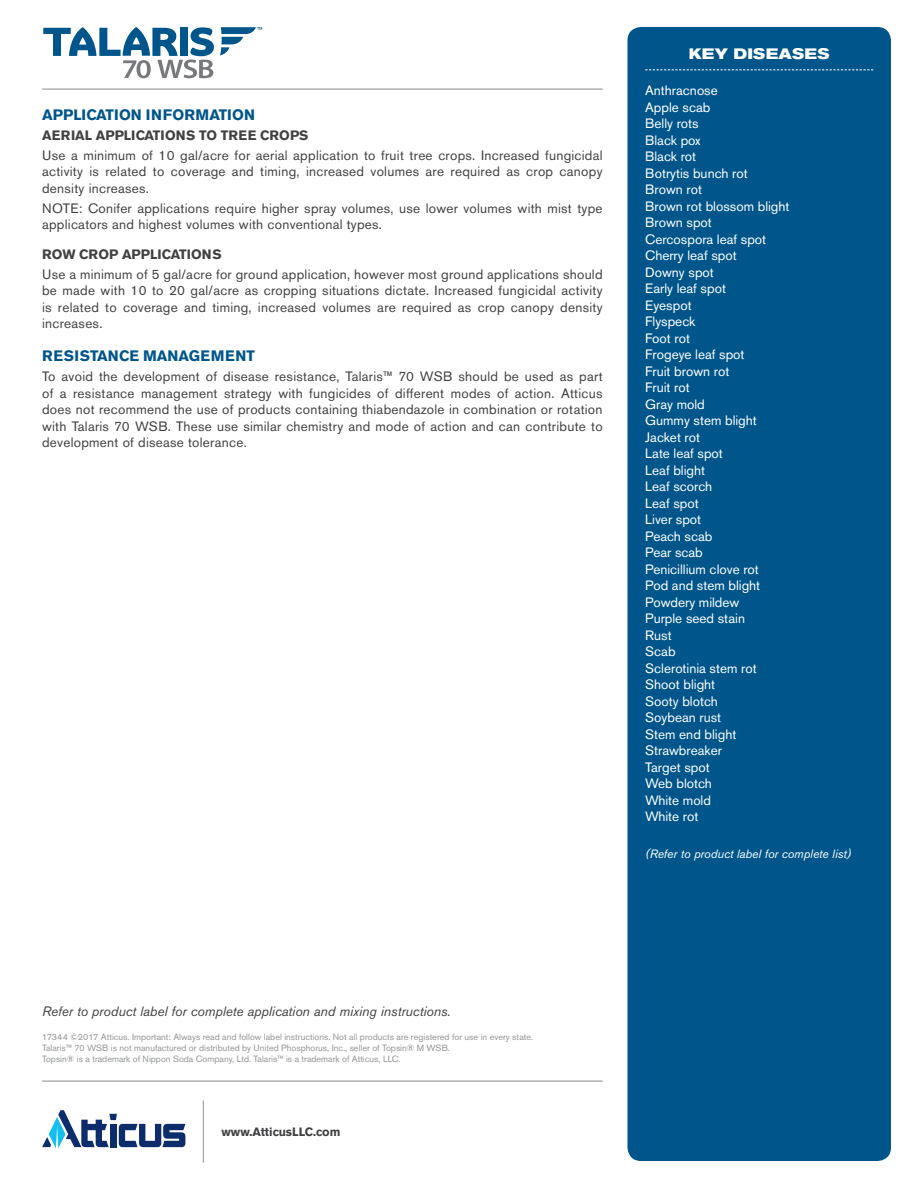
<style>
.page{position:relative;width:918px;height:1188px;background:#fff}
.page>*{position:absolute;margin:0;border:0;box-sizing:border-box;transform-origin:0 0}
.t1{font:700 15px "Akzidenz Grotesk BE";color:#00558b}
.t2{font:700 expanded 15px "Akzidenz Grotesk BE";letter-spacing:.02em;color:#fff}
.t3{font:13.5px/16.5px "Akzidenz Grotesk BE";letter-spacing:.02em;color:#414042;text-align:justify}
.t4{font:13.5px/16.5px "Akzidenz Grotesk BE";color:#fff}
.t5{font:italic 13.5px "Akzidenz Grotesk BE";color:#414042}
.t6{font:700 13.5px "Akzidenz Grotesk BE";color:#414042}
.t7{font:italic 12px "Akzidenz Grotesk BE";color:#fff}
.t8{font:700 12px "Akzidenz Grotesk BE";color:#414042}
.t9{font:9px/10.8px "Akzidenz Grotesk BE";color:#939598}
</style>
<div class="page">
<svg style="left:43px;top:27px;width:171px;height:51px"></svg>
<svg style="left:220px;top:27px;width:42px;height:28px"></svg>
<hr style="left:42px;top:89px;width:561px;height:1px;background:#939598">
<hr style="left:42px;top:1081px;width:561px;height:1px;background:#939598">
<hr style="left:203px;top:1100px;width:1px;height:63px;background:#939598">
<svg style="left:42px;top:1110px;width:143px;height:38px"></svg>
<div style="left:627px;top:27px;width:264px;height:1134px;background:#00558b;border-radius:14px"></div>
<svg style="left:645px;top:69px;width:228px;height:1px"></svg>
<p class="t1" style="left:42px;top:106px;width:214px">APPLICATION INFORMATION</p>
<p class="t6" style="left:42px;top:128px;width:268px">AERIAL APPLICATIONS TO TREE CROPS</p>
<p class="t3" style="left:42px;top:147px;width:562px">Use a minimum of 10 gal/acre for aerial application to fruit tree crops. Increased fungicidal activity is related to coverage and timing, increased volumes are required as crop canopy density increases.</p>
<p class="t3" style="left:42px;top:200px;width:562px">NOTE: Conifer applications require higher spray volumes, use lower volumes with mist type applicators and highest volumes with conventional types.</p>
<p class="t6" style="left:42px;top:247px;width:181px">ROW CROP APPLICATIONS</p>
<p class="t3" style="left:42px;top:266px;width:562px">Use a minimum of 5 gal/acre for ground application, however most ground applications should be made with 10 to 20 gal/acre as cropping situations dictate. Increased fungicidal activity is related to coverage and timing, increased volumes are required as crop canopy density increases.</p>
<p class="t1" style="left:42px;top:347px;width:214px">RESISTANCE MANAGEMENT</p>
<p class="t3" style="left:42px;top:368px;width:562px">To avoid the development of disease resistance, Talaris™ 70 WSB should be used as part of a resistance management strategy with fungicides of different modes of action. Atticus does not recommend the use of products containing thiabendazole in combination or rotation with Talaris 70 WSB. These use similar chemistry and mode of action and can contribute to development of disease tolerance.</p>
<p class="t2" style="left:689px;top:45px;width:142px">KEY DISEASES</p>
<p class="t4" style="left:645px;top:82px;width:146px">Anthracnose<br>Apple scab<br>Belly rots<br>Black pox<br>Black rot<br>Botrytis bunch rot<br>Brown rot<br>Brown rot blossom blight<br>Brown spot<br>Cercospora leaf spot<br>Cherry leaf spot<br>Downy spot<br>Early leaf spot<br>Eyespot<br>Flyspeck<br>Foot rot<br>Frogeye leaf spot<br>Fruit brown rot<br>Fruit rot<br>Gray mold<br>Gummy stem blight<br>Jacket rot<br>Late leaf spot<br>Leaf blight<br>Leaf scorch<br>Leaf spot<br>Liver spot<br>Peach scab<br>Pear scab<br>Penicillium clove rot<br>Pod and stem blight<br>Powdery mildew<br>Purple seed stain<br>Rust<br>Scab<br>Sclerotinia stem rot<br>Shoot blight<br>Sooty blotch<br>Soybean rust<br>Stem end blight<br>Strawbreaker<br>Target spot<br>Web blotch<br>White mold<br>White rot</p>
<p class="t7" style="left:645px;top:847px;width:208px">(Refer to product label for complete list)</p>
<p class="t5" style="left:42px;top:1003px;width:410px">Refer to product label for complete application and mixing instructions.</p>
<p class="t9" style="left:42px;top:1032px;width:493px">17344 ©2017 Atticus. Important: Always read and follow label instructions. Not all products are registered for use in every state.<br>Talaris™ 70 WSB is not manufactured or distributed by United Phosphorus, Inc., seller of Topsin® M WSB.<br>Topsin® is a trademark of Nippon Soda Company, Ltd. Talaris™ is a trademark of Atticus, LLC.</p>
<p class="t8" style="left:221px;top:1125px;width:121px">www.AtticusLLC.com</p>
</div>
